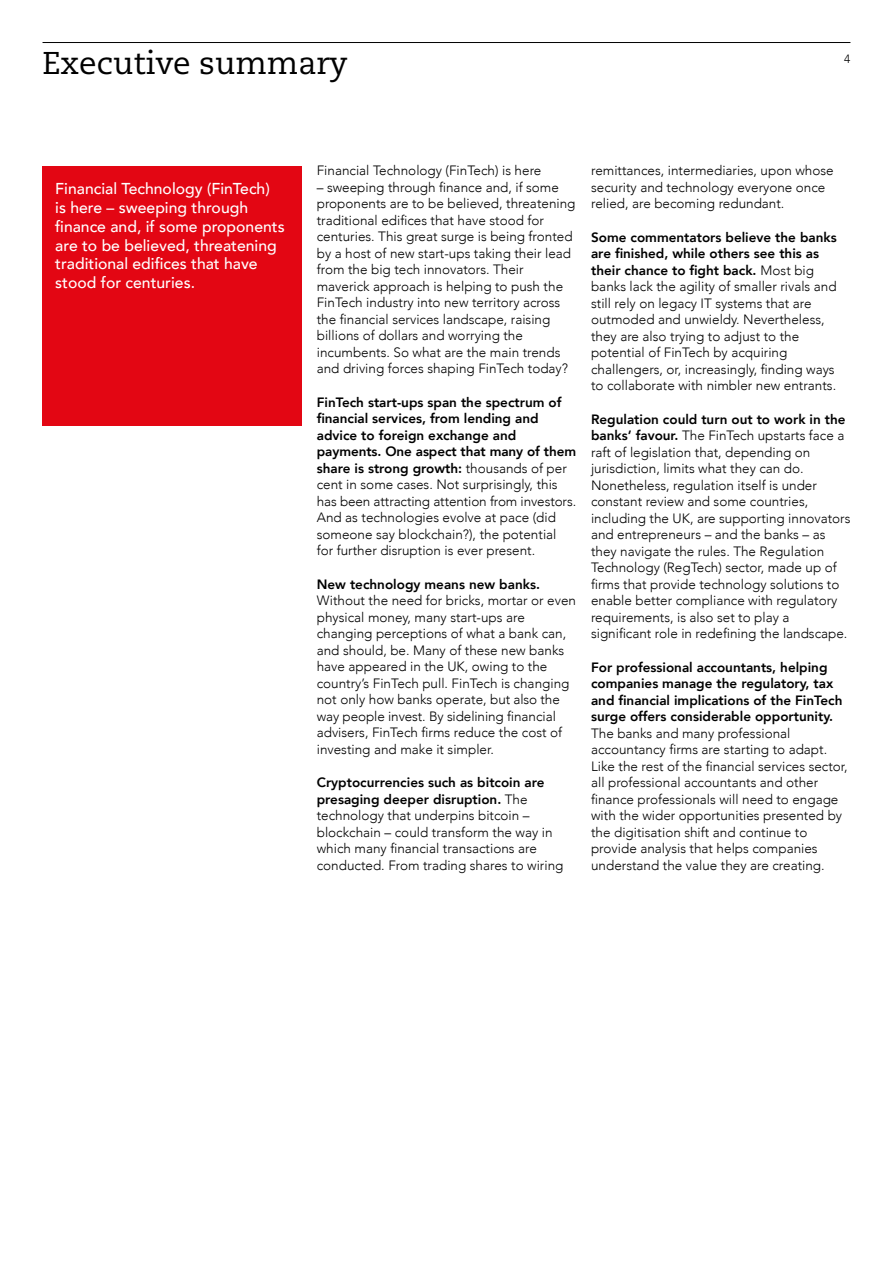
<style>
.page{position:relative;width:893px;height:1263px;background:#fff}
.page>*{position:absolute;margin:0;border:0;box-sizing:border-box;transform-origin:0 0}
.t1{font:31.5px "Caecilia";color:#000}
.t2{font:500 15.75px/18.8px "Avenir";color:#fff}
.t3{font:300 13.5px/16.5px "Avenir";color:#000}
.t4{font:800 13.5px/16.5px "Avenir";color:#000}
.t5{font:300 12px "Avenir";color:#000}
.s1{font-weight:800}
</style>
<div class="page">
<hr style="left:43px;top:42px;width:807px;height:1px;background:#000">
<div style="left:43px;top:166px;width:259px;height:259px;background:#e30613"></div>
<h1 class="t1" style="left:43px;top:45px;width:307px">Executive summary</h1>
<p class="t5" style="left:844px;top:52px;width:8px">4</p>
<p class="t2" style="left:55px;top:179px;width:231px">Financial Technology (FinTech)<br>is here – sweeping through finance and, if some proponents are to be believed, threatening traditional edifices that have stood for centuries.</p>
<p class="t3" style="left:317px;top:162px;width:226px">Financial Technology (FinTech) is here</p>
<p class="t3" style="left:317px;top:179px;width:260px">– sweeping through finance and, if some proponents are to be believed, threatening traditional edifices that have stood for centuries. This great surge is being fronted by a host of new start-ups taking their lead from the big tech innovators. Their maverick approach is helping to push the FinTech industry into new territory across the financial services landscape, raising billions of dollars and worrying the incumbents. So what are the main trends and driving forces shaping FinTech today?</p>
<p class="t3" style="left:317px;top:394px;width:261px"><span class="s1">FinTech start-ups span the spectrum of financial services, from lending and advice to foreign exchange and payments. One aspect that many of them share is strong growth:</span> thousands of per cent in some cases. Not surprisingly, this has been attracting attention from investors.<br>And as technologies evolve at pace (did someone say blockchain?), the potential for further disruption is ever present.</p>
<p class="t4" style="left:317px;top:576px;width:225px">New technology means new banks.</p>
<p class="t3" style="left:317px;top:592px;width:261px">Without the need for bricks, mortar or even physical money, many start-ups are changing perceptions of what a bank can, and should, be. Many of these new banks have appeared in the UK, owing to the country’s FinTech pull. FinTech is changing not only how banks operate, but also the way people invest. By sidelining financial advisers, FinTech firms reduce the cost of investing and make it simpler.</p>
<p class="t3" style="left:317px;top:774px;width:248px"><span class="s1">Cryptocurrencies such as bitcoin are presaging deeper disruption.</span> The technology that underpins bitcoin – blockchain – could transform the way in which many financial transactions are conducted. From trading shares to wiring</p>
<p class="t3" style="left:591px;top:162px;width:244px">remittances, intermediaries, upon whose security and technology everyone once relied, are becoming redundant.</p>
<p class="t3" style="left:591px;top:229px;width:247px"><span class="s1">Some commentators believe the banks are finished, while others see this as their chance to fight back.</span> Most big banks lack the agility of smaller rivals and still rely on legacy IT systems that are outmoded and unwieldy. Nevertheless, they are also trying to adjust to the potential of FinTech by acquiring challengers, or, increasingly, finding ways to collaborate with nimbler new entrants.</p>
<p class="t3" style="left:591px;top:411px;width:261px"><span class="s1">Regulation could turn out to work in the banks’ favour.</span> The FinTech upstarts face a raft of legislation that, depending on jurisdiction, limits what they can do.<br>Nonetheless, regulation itself is under constant review and some countries, including the UK, are supporting innovators and entrepreneurs – and the banks – as they navigate the rules. The Regulation Technology (RegTech) sector, made up of firms that provide technology solutions to enable better compliance with regulatory requirements, is also set to play a significant role in redefining the landscape.</p>
<p class="t4" style="left:591px;top:659px;width:253px">For professional accountants, helping companies manage the regulatory, tax and financial implications of the FinTech surge offers considerable opportunity.</p>
<p class="t3" style="left:591px;top:725px;width:258px">The banks and many professional accountancy firms are starting to adapt.<br>Like the rest of the financial services sector, all professional accountants and other finance professionals will need to engage with the wider opportunities presented by the digitisation shift and continue to provide analysis that helps companies understand the value they are creating.</p>
</div>
